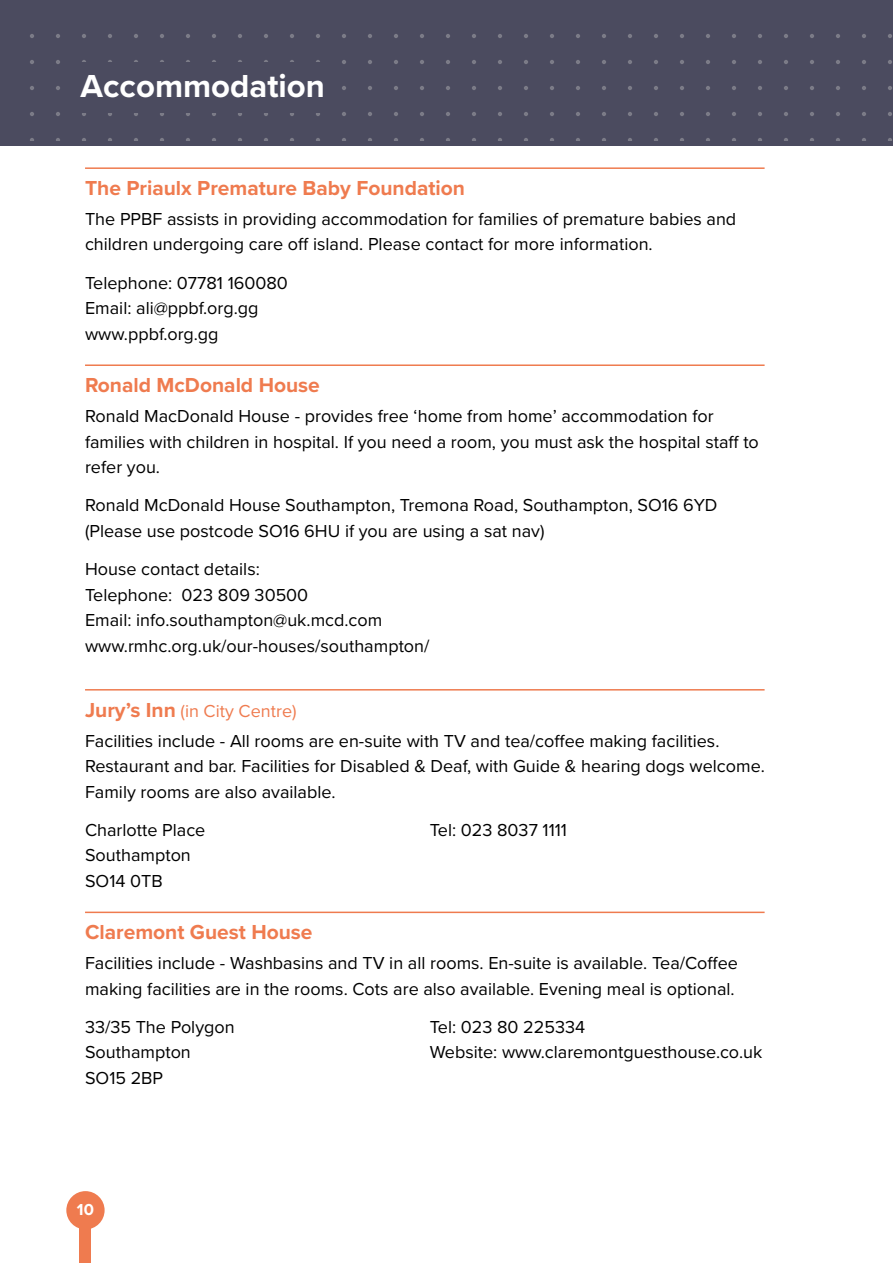
<style>
.page{position:relative;width:893px;height:1263px;background:#fff}
.page>*{position:absolute;margin:0;border:0;box-sizing:border-box;transform-origin:0 0}
.t1{font:700 33px "Proxima Nova";color:#fff}
.t2{font:700 21px "Proxima Nova";color:#ef7b4f}
.t3{font:18px/25.5px "Proxima Nova";color:#000}
.t4{font:700 16.5px "Proxima Nova";color:#fff}
.s1{font-weight:700;font-size:21px;color:#ef7b4f}
.s2{color:#ef7b4f}
</style>
<div class="page">
<div style="left:0;top:0;width:893px;height:146px;background:#4b4b5f"></div>
<svg style="left:30px;top:34px;width:862px;height:106px"></svg>
<div style="left:79px;top:1212px;width:12px;height:51px;background:#ef7b4f"></div>
<div style="left:66px;top:1191px;width:39px;height:38px;background:#ef7b4f;border-radius:50%"></div>
<hr style="left:85px;top:167px;width:680px;height:2px;background:#ef7b4f">
<hr style="left:85px;top:364px;width:680px;height:2px;background:#ef7b4f">
<hr style="left:85px;top:689px;width:680px;height:1px;background:#ef7b4f">
<hr style="left:85px;top:911px;width:680px;height:2px;background:#ef7b4f">
<div style="left:72px;top:63px;width:261px;height:50px;background:#4b4b5f"></div>
<h1 class="t1" style="left:81px;top:62px;width:246px">Accommodation</h1>
<p class="t2" style="left:85px;top:173px;width:382px">The Priaulx Premature Baby Foundation</p>
<p class="t3" style="left:85px;top:205px;width:653px">The PPBF assists in providing accommodation for families of premature babies and children undergoing care off island. Please contact for more information.</p>
<p class="t3" style="left:85px;top:269px;width:204px">Telephone: 07781 160080<br>Email: ali@ppbf.org.gg www.ppbf.org.gg</p>
<p class="t2" style="left:85px;top:370px;width:236px">Ronald McDonald House</p>
<p class="t3" style="left:85px;top:402px;width:675px">Ronald MacDonald House - provides free ‘home from home’ accommodation for families with children in hospital. If you need a room, you must ask the hospital staff to refer you.</p>
<p class="t3" style="left:85px;top:492px;width:634px">Ronald McDonald House Southampton, Tremona Road, Southampton, SO16 6YD (Please use postcode SO16 6HU if you are using a sat nav)</p>
<p class="t3" style="left:85px;top:555px;width:346px">House contact details:<br>Telephone: 023 809 30500<br>Email: info.southampton@uk.mcd.com www.rmhc.org.uk/our-houses/southampton/</p>
<p class="t3" style="left:85px;top:695px;width:636px;line-height:29.7px"><span class="s1">Jury’s Inn</span> <span class="s2">(in City Centre)<br></span>Facilities include - All rooms are en-suite with TV and tea/coffee making facilities.</p>
<p class="t3" style="left:85px;top:752px;width:681px">Restaurant and bar. Facilities for Disabled &amp; Deaf, with Guide &amp; hearing dogs welcome.<br>Family rooms are also available.</p>
<p class="t3" style="left:85px;top:816px;width:122px">Charlotte Place<br>Southampton<br>SO14 0TB</p>
<p class="t3" style="left:430px;top:816px;width:139px">Tel: 023 8037 1111</p>
<p class="t2" style="left:85px;top:917px;width:229px">Claremont Guest House</p>
<p class="t3" style="left:85px;top:949px;width:654px">Facilities include - Washbasins and TV in all rooms. En-suite is available. Tea/Coffee making facilities are in the rooms. Cots are also available. Evening meal is optional.</p>
<p class="t3" style="left:85px;top:1013px;width:151px">33/35 The Polygon<br>Southampton<br>SO15 2BP</p>
<p class="t3" style="left:430px;top:1013px;width:334px">Tel: 023 80 225334<br>Website: www.claremontguesthouse.co.uk</p>
<p class="t4" style="left:77px;top:1197px;width:19px">10</p>
</div>
